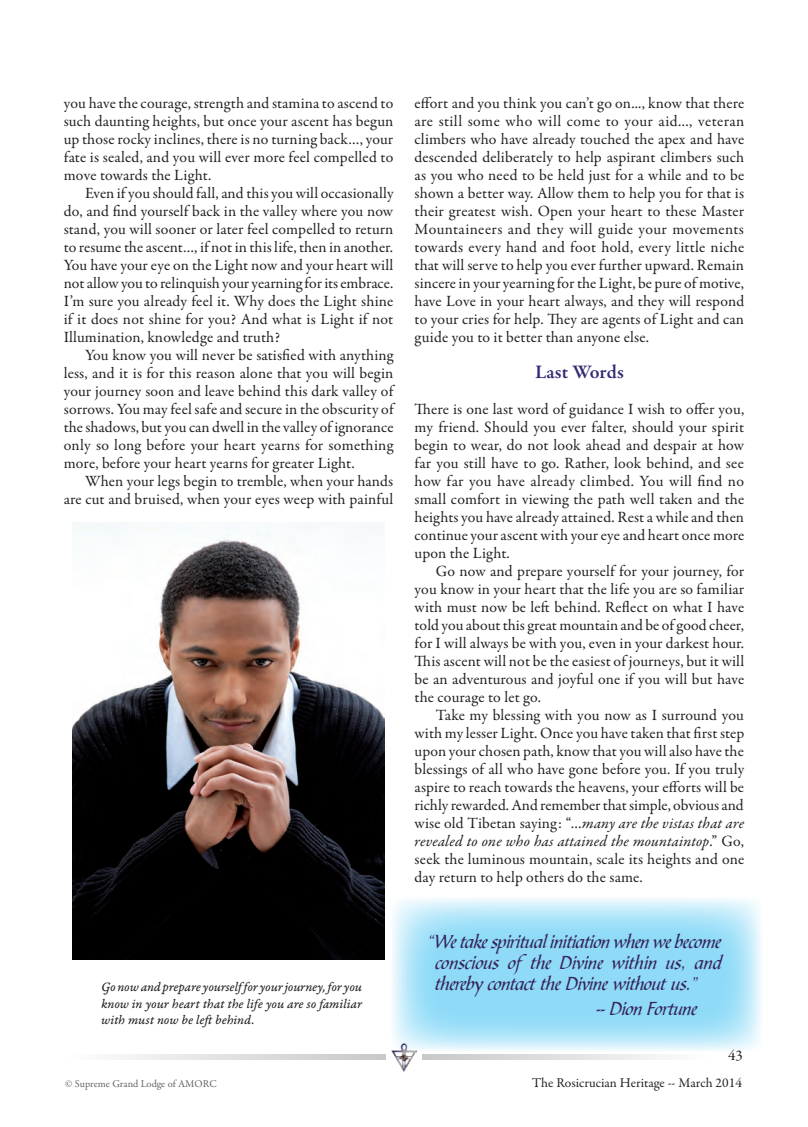
<style>
.page{position:relative;width:808px;height:1127px;background:#fff}
.page>*{position:absolute;margin:0;border:0;box-sizing:border-box;transform-origin:0 0}
.t1{font:19.5px/21px "Calligraph Script";letter-spacing:-.02em;color:#36245e;text-align:justify}
.t2{font:600 19.5px "Garamond Premr Pro";letter-spacing:.01em;color:#312c74}
.t3{font:15.75px/18px "Garamond Premr Pro";letter-spacing:.01em;color:#231f20;text-align:justify}
.t4{font:15px "Garamond Premr Pro";color:#231f20}
.t5{font:13.5px/16.5px "Garamond Premr Pro It Capt";color:#231f20;text-align:justify}
.t6{font:13.5px "Garamond Premr Pro";color:#231f20}
.t7{font:10.5px "Garamond Premr Pro";color:#636366}
.s1{font-style:italic}
</style>
<div class="page">
<img style="left:392px;top:1051px;width:24px;height:20px">
<svg style="left:422px;top:1054px;width:241px;height:5px"></svg>
<svg style="left:119px;top:1054px;width:267px;height:5px"></svg>
<img style="left:72px;top:524px;width:313px;height:435px">
<svg style="left:391px;top:898px;width:370px;height:153px"></svg>
<p class="t3" style="left:64px;top:94px;width:331px">you have the courage, strength and stamina to ascend to such daunting heights, but once your ascent has begun up those rocky inclines, there is no turning back…, your fate is sealed, and you will ever more feel compelled to move towards the Light.</p>
<p class="t3" style="left:64px;top:184px;width:331px;text-indent:21px">Even if you should fall, and this you will occasionally do, and find yourself back in the valley where you now stand, you will sooner or later feel compelled to return to resume the ascent…, if not in this life, then in another.<br>You have your eye on the Light now and your heart will not allow you to relinquish your yearning for its embrace.<br>I’m sure you already feel it. Why does the Light shine if it does not shine for you? And what is Light if not Illumination, knowledge and truth?</p>
<p class="t3" style="left:64px;top:346px;width:331px;text-indent:21px">You know you will never be satisfied with anything less, and it is for this reason alone that you will begin your journey soon and leave behind this dark valley of sorrows. You may feel safe and secure in the obscurity of the shadows, but you can dwell in the valley of ignorance only so long before your heart yearns for something more, before your heart yearns for greater Light.</p>
<p class="t3" style="left:64px;top:472px;width:331px;text-align:right">When your legs begin to tremble, when your hands are cut and bruised, when your eyes weep with painful</p>
<p class="t5" style="left:101px;top:980px;width:262px">Go now and prepare yourself for your journey, for you know in your heart that the life you are so familiar with must now be left behind.</p>
<p class="t3" style="left:415px;top:94px;width:331px">effort and you think you can’t go on..., know that there are still some who will come to your aid..., veteran climbers who have already touched the apex and have descended deliberately to help aspirant climbers such as you who need to be held just for a while and to be shown a better way. Allow them to help you for that is their greatest wish. Open your heart to these Master Mountaineers and they will guide your movements towards every hand and foot hold, every little niche that will serve to help you ever further upward. Remain sincere in your yearning for the Light, be pure of motive, have Love in your heart always, and they will respond to your cries for help. They are agents of Light and can guide you to it better than anyone else.</p>
<p class="t2" style="left:535px;top:360px;width:90px">Last Words</p>
<p class="t3" style="left:415px;top:400px;width:331px">There is one last word of guidance I wish to offer you, my friend. Should you ever falter, should your spirit begin to wear, do not look ahead and despair at how far you still have to go. Rather, look behind, and see how far you have already climbed. You will find no small comfort in viewing the path well taken and the heights you have already attained. Rest a while and then continue your ascent with your eye and heart once more upon the Light.</p>
<p class="t3" style="left:415px;top:562px;width:331px;text-indent:21px">Go now and prepare yourself for your journey, for you know in your heart that the life you are so familiar with must now be left behind. Reflect on what I have told you about this great mountain and be of good cheer, for I will always be with you, even in your darkest hour.<br>This ascent will not be the easiest of journeys, but it will be an adventurous and joyful one if you will but have the courage to let go.</p>
<p class="t3" style="left:415px;top:706px;width:331px;text-indent:21px">Take my blessing with you now as I surround you with my lesser Light. Once you have taken that first step upon your chosen path, know that you will also have the blessings of all who have gone before you. If you truly aspire to reach towards the heavens, your efforts will be richly rewarded. And remember that simple, obvious and wise old Tibetan saying: “…<span class="s1">many are the vistas that are revealed to one who has attained the mountaintop</span>.” Go, seek the luminous mountain, scale its heights and one day return to help others do the same.</p>
<p class="t1" style="left:435px;top:932px;width:288px;text-indent:-7px">“We take spiritual initiation when we become conscious of the Divine within us, and thereby contact the Divine without us.”</p>
<p class="t1" style="left:596px;top:999px;width:102px">-- Dion Fortune</p>
<p class="t4" style="left:728px;top:1046px;width:16px">43</p>
<p class="t7" style="left:65px;top:1077px;width:153px">© Supreme Grand Lodge of AMORC</p>
<p class="t6" style="left:532px;top:1074px;width:211px">The Rosicrucian Heritage -- March 2014</p>
</div>
